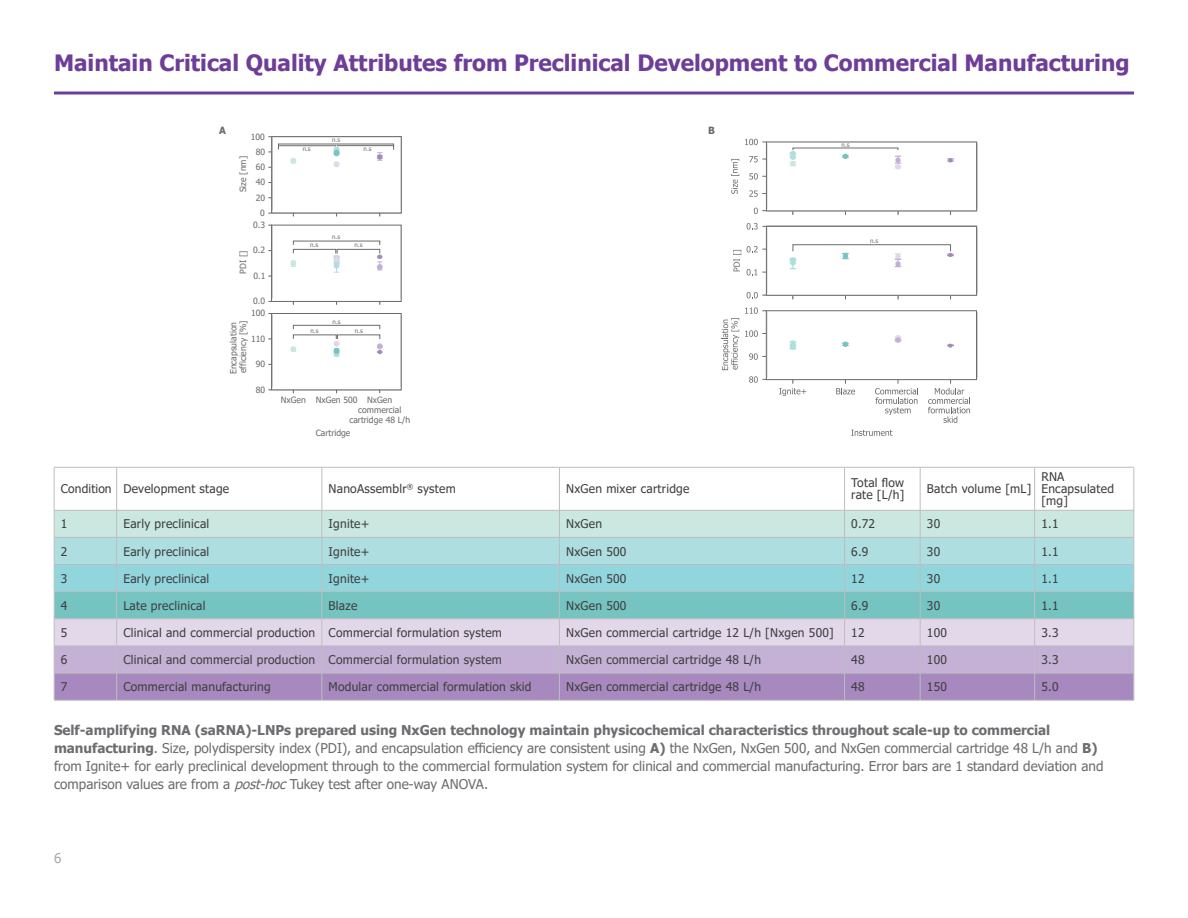
<style>
.page{position:relative;width:1188px;height:918px;background:#fff}
.page>*{position:absolute;margin:0;border:0;box-sizing:border-box;transform-origin:0 0}
.body{font:700 22.5px "Tahoma";color:#6e3d98}
.body-2{font:13.5px/18px "Tahoma";color:#6c6d70}
.t1{font:13.5px "Tahoma";color:#a7aaac}
.t2{font:12px/12px "Tahoma";letter-spacing:.02em;color:#3e3e3f}
.t3{font:700 9.9px "Tahoma";color:#6b6b6b}
.t4{font:8.55px/15.3px "Tahoma";color:#6b6b6b;text-align:right}
.t5{font:6.15px "Tahoma";color:#6b6b6b}
.s1{font-weight:700}
.s2{font-style:italic}
</style>
<div class="page">
<svg style="left:268px;top:224px;width:134px;height:81px"></svg>
<svg style="left:268px;top:313px;width:134px;height:80px"></svg>
<svg style="left:268px;top:136px;width:134px;height:80px"></svg>
<div style="left:293px;top:249px;width:43px;height:5px;border:1px solid #6b6b6b"></div>
<div style="left:337px;top:249px;width:43px;height:5px;border:1px solid #6b6b6b"></div>
<div style="left:293px;top:325px;width:87px;height:4px;border:1px solid #6b6b6b"></div>
<svg style="left:731px;top:159px;width:8px;height:35px"></svg>
<svg style="left:745px;top:139px;width:233px;height:76px"></svg>
<div style="left:766px;top:142px;width:211px;height:69px;border:1px solid #6b6b6b"></div>
<svg style="left:733px;top:250px;width:8px;height:21px"></svg>
<svg style="left:747px;top:223px;width:231px;height:76px"></svg>
<div style="left:766px;top:226px;width:211px;height:70px;border:1px solid #6b6b6b"></div>
<svg style="left:851px;top:430px;width:41px;height:6px"></svg>
<svg style="left:722px;top:318px;width:17px;height:52px"></svg>
<svg style="left:745px;top:307px;width:233px;height:116px"></svg>
<div style="left:766px;top:310px;width:211px;height:70px;border:1px solid #6b6b6b"></div>
<div style="left:793px;top:244px;width:158px;height:8px;border:1px solid #6b6b6b"></div>
<hr style="left:54px;top:92px;width:1080px;height:2px;background:#6e3d98">
<hr style="left:54px;top:467px;width:63px;height:1px;background:#bcbdc0">
<hr style="left:54px;top:467px;width:1px;height:43px;background:#bcbdc0">
<hr style="left:117px;top:467px;width:205px;height:1px;background:#bcbdc0">
<hr style="left:116px;top:467px;width:1px;height:43px;background:#bcbdc0">
<hr style="left:322px;top:467px;width:237px;height:1px;background:#bcbdc0">
<hr style="left:322px;top:467px;width:1px;height:43px;background:#bcbdc0">
<hr style="left:559px;top:467px;width:286px;height:1px;background:#bcbdc0">
<hr style="left:559px;top:467px;width:1px;height:43px;background:#bcbdc0">
<hr style="left:845px;top:467px;width:75px;height:1px;background:#bcbdc0">
<hr style="left:844px;top:467px;width:1px;height:43px;background:#bcbdc0">
<hr style="left:920px;top:467px;width:115px;height:1px;background:#bcbdc0">
<hr style="left:920px;top:467px;width:1px;height:43px;background:#bcbdc0">
<hr style="left:1035px;top:467px;width:99px;height:1px;background:#bcbdc0">
<hr style="left:1034px;top:467px;width:1px;height:43px;background:#bcbdc0">
<hr style="left:1134px;top:467px;width:1px;height:43px;background:#bcbdc0">
<svg style="left:54px;top:510px;width:1081px;height:190px"></svg>
<hr style="left:54px;top:700px;width:63px;height:1px;background:#bcbdc0">
<hr style="left:117px;top:700px;width:205px;height:1px;background:#bcbdc0">
<hr style="left:322px;top:700px;width:237px;height:1px;background:#bcbdc0">
<hr style="left:559px;top:700px;width:286px;height:1px;background:#bcbdc0">
<hr style="left:845px;top:700px;width:75px;height:1px;background:#bcbdc0">
<hr style="left:920px;top:700px;width:115px;height:1px;background:#bcbdc0">
<hr style="left:1035px;top:700px;width:99px;height:1px;background:#bcbdc0">
<p class="body" style="left:54px;top:47px;width:1077px">Maintain Critical Quality Attributes from Preclinical Development to Commercial Manufacturing</p>
<p class="t3" style="left:219px;top:123px;width:8px">A</p>
<p class="t3" style="left:708px;top:123px;width:8px">B</p>
<p class="t4" style="left:236px;top:192px;width:38px;rotate:-90deg">Size [nm]</p>
<p class="t4" style="left:251px;top:129px;width:16px">100<br>80<br>60<br>40<br>20<br>0</p>
<p class="t5" style="left:332px;top:136px;width:10px">n.s</p>
<p class="t5" style="left:303px;top:145px;width:10px">n.s</p>
<p class="t5" style="left:364px;top:145px;width:10px">n.s</p>
<p class="t4" style="left:253px;top:218px;width:14px">0.3</p>
<p class="t4" style="left:253px;top:243px;width:14px">0.2</p>
<p class="t4" style="left:236px;top:274px;width:25px;rotate:-90deg">PDI []</p>
<p class="t4" style="left:254px;top:269px;width:14px">0.1</p>
<p class="t4" style="left:253px;top:294px;width:14px">0.0</p>
<p class="t4" style="left:251px;top:306px;width:16px">100</p>
<p class="t4" style="left:229px;top:374px;width:56px;line-height:9.9px;text-align:left;rotate:-90deg">Encapsulation efficiency [%]</p>
<p class="t4" style="left:251px;top:332px;width:16px">110</p>
<p class="t4" style="left:256px;top:357px;width:11px">90</p>
<p class="t4" style="left:256px;top:383px;width:11px">80</p>
<p class="t5" style="left:332px;top:233px;width:10px">n.s</p>
<p class="t5" style="left:310px;top:241px;width:10px">n.s</p>
<p class="t5" style="left:354px;top:241px;width:10px">n.s</p>
<p class="t5" style="left:333px;top:318px;width:10px">n.s</p>
<p class="t5" style="left:311px;top:327px;width:10px">n.s</p>
<p class="t5" style="left:355px;top:327px;width:10px">n.s</p>
<p class="t4" style="left:281px;top:393px;width:27px">NxGen</p>
<p class="t4" style="left:316px;top:393px;width:43px">NxGen 500</p>
<p class="t4" style="left:316px;top:425px;width:36px">Cartridge</p>
<p class="t4" style="left:349px;top:395px;width:62px;line-height:9.9px;text-align:center">NxGen commercial cartridge 48 L/h</p>
<p class="t5" style="left:842px;top:141px;width:10px">n.s</p>
<p class="t5" style="left:870px;top:237px;width:10px">n.s</p>
<p class="t2" style="left:61px;top:484px;width:52px">Condition</p>
<p class="t2" style="left:123px;top:484px;width:107px">Development stage</p>
<p class="t2" style="left:329px;top:484px;width:129px">NanoAssemblr<sup>®</sup> system</p>
<p class="t2" style="left:566px;top:484px;width:125px">NxGen mixer cartridge</p>
<p class="t2" style="left:851px;top:478px;width:55px">Total flow rate [L/h]</p>
<p class="t2" style="left:927px;top:484px;width:106px">Batch volume [mL]</p>
<p class="t2" style="left:1041px;top:472px;width:74px">RNA<br>Encapsulated [mg]</p>
<p class="t2" style="left:61px;top:519px;width:8px">1</p>
<p class="t2" style="left:123px;top:519px;width:87px">Early preclinical</p>
<p class="t2" style="left:329px;top:519px;width:42px">Ignite+</p>
<p class="t2" style="left:566px;top:519px;width:37px">NxGen</p>
<p class="t2" style="left:851px;top:519px;width:25px">0.72</p>
<p class="t2" style="left:927px;top:519px;width:15px">30</p>
<p class="t2" style="left:1041px;top:519px;width:19px">1.1</p>
<p class="t2" style="left:61px;top:546px;width:8px">2</p>
<p class="t2" style="left:123px;top:546px;width:87px">Early preclinical</p>
<p class="t2" style="left:329px;top:546px;width:42px">Ignite+</p>
<p class="t2" style="left:566px;top:546px;width:62px">NxGen 500</p>
<p class="t2" style="left:851px;top:546px;width:19px">6.9</p>
<p class="t2" style="left:927px;top:546px;width:15px">30</p>
<p class="t2" style="left:1041px;top:546px;width:19px">1.1</p>
<p class="t2" style="left:61px;top:573px;width:8px">3</p>
<p class="t2" style="left:123px;top:573px;width:87px">Early preclinical</p>
<p class="t2" style="left:329px;top:573px;width:42px">Ignite+</p>
<p class="t2" style="left:566px;top:573px;width:62px">NxGen 500</p>
<p class="t2" style="left:851px;top:573px;width:15px">12</p>
<p class="t2" style="left:927px;top:573px;width:15px">30</p>
<p class="t2" style="left:1041px;top:573px;width:19px">1.1</p>
<p class="t2" style="left:61px;top:600px;width:8px">4</p>
<p class="t2" style="left:123px;top:600px;width:84px">Late preclinical</p>
<p class="t2" style="left:329px;top:600px;width:30px">Blaze</p>
<p class="t2" style="left:566px;top:600px;width:62px">NxGen 500</p>
<p class="t2" style="left:851px;top:600px;width:19px">6.9</p>
<p class="t2" style="left:927px;top:600px;width:15px">30</p>
<p class="t2" style="left:1041px;top:600px;width:19px">1.1</p>
<p class="t2" style="left:61px;top:627px;width:8px">5</p>
<p class="t2" style="left:123px;top:627px;width:193px">Clinical and commercial production</p>
<p class="t2" style="left:329px;top:627px;width:175px">Commercial formulation system</p>
<p class="t2" style="left:566px;top:627px;width:269px">NxGen commercial cartridge 12 L/h [Nxgen 500]</p>
<p class="t2" style="left:851px;top:627px;width:15px">12</p>
<p class="t2" style="left:927px;top:627px;width:22px">100</p>
<p class="t2" style="left:1041px;top:627px;width:19px">3.3</p>
<p class="t2" style="left:61px;top:654px;width:8px">6</p>
<p class="t2" style="left:123px;top:654px;width:193px">Clinical and commercial production</p>
<p class="t2" style="left:329px;top:654px;width:175px">Commercial formulation system</p>
<p class="t2" style="left:566px;top:654px;width:196px">NxGen commercial cartridge 48 L/h</p>
<p class="t2" style="left:851px;top:654px;width:15px">48</p>
<p class="t2" style="left:927px;top:654px;width:22px">100</p>
<p class="t2" style="left:1041px;top:654px;width:19px">3.3</p>
<p class="t2" style="left:61px;top:682px;width:8px">7</p>
<p class="t2" style="left:123px;top:682px;width:149px">Commercial manufacturing</p>
<p class="t2" style="left:329px;top:682px;width:204px">Modular commercial formulation skid</p>
<p class="t2" style="left:566px;top:682px;width:196px">NxGen commercial cartridge 48 L/h</p>
<p class="t2" style="left:851px;top:682px;width:15px">48</p>
<p class="t2" style="left:927px;top:682px;width:22px">150</p>
<p class="t2" style="left:1041px;top:682px;width:19px">5.0</p>
<p class="body-2" style="left:54px;top:722px;width:1051px"><span class="s1">Self-amplifying RNA (saRNA)-LNPs prepared using NxGen technology maintain physicochemical characteristics throughout scale-up to commercial manufacturing</span>. Size, polydispersity index (PDI), and encapsulation efficiency are consistent using <span class="s1">A)</span> the NxGen, NxGen 500, and NxGen commercial cartridge 48 L/h and <span class="s1">B) </span>from Ignite+ for early preclinical development through to the commercial formulation system for clinical and commercial manufacturing. Error bars are 1 standard deviation and comparison values are from a <span class="s2">post-hoc</span>Tukey test after one-way ANOVA.</p>
<p class="t1" style="left:54px;top:849px;width:9px">6</p>
</div>
